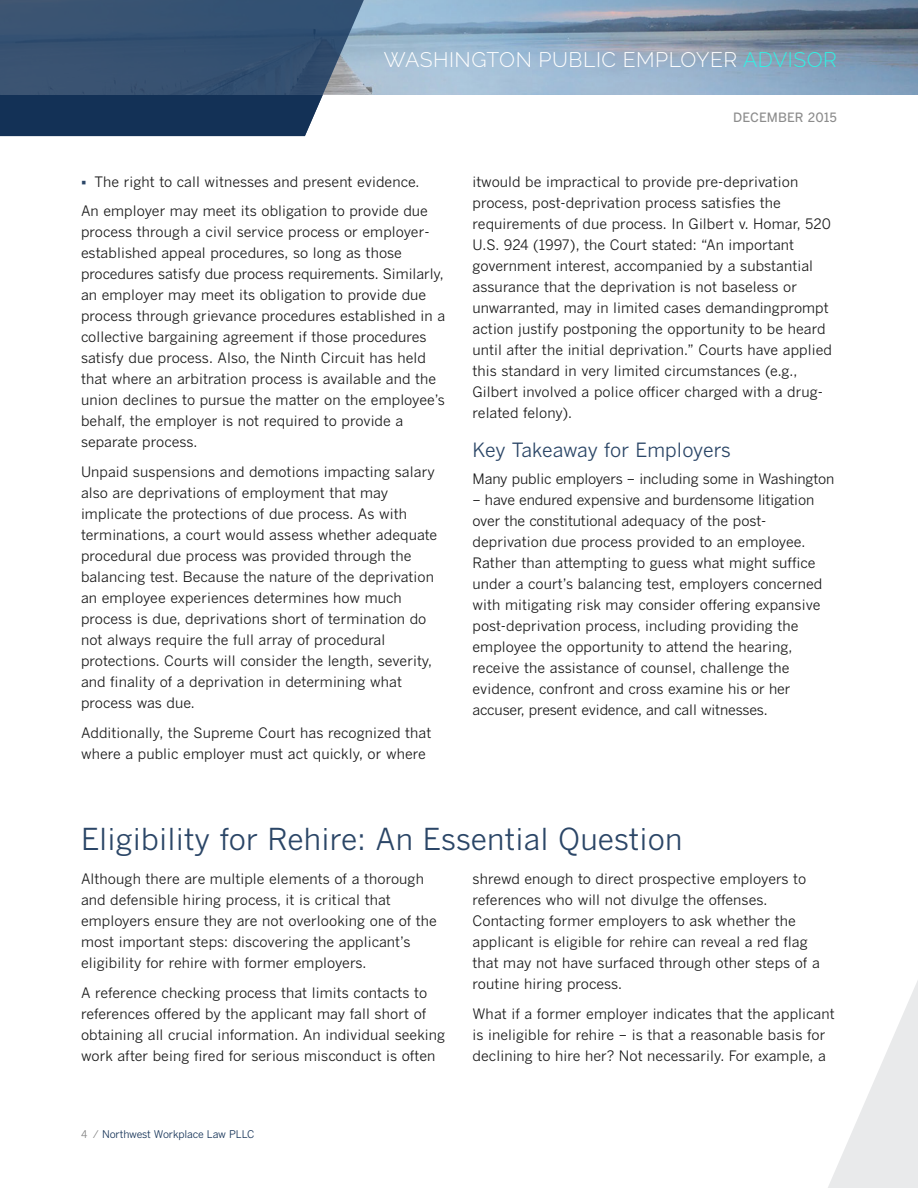
<style>
.page{position:relative;width:918px;height:1188px;background:#fff}
.page>*{position:absolute;margin:0;border:0;box-sizing:border-box;transform-origin:0 0}
.Article_Headline{font:30px "Benton Gothic";letter-spacing:.005em;color:#2b4667}
.t1{font:300 21px "Raleway";letter-spacing:.025em;color:#fff}
.Article_Subheads{font:19.5px "Benton Gothic";letter-spacing:-.01em;color:#2b4667}
.Body_Copy{font:14.25px/21px "Benton Gothic";letter-spacing:.005em;color:#1a1a1a}
.t2{font:500 12.75px "Benton Gothic";letter-spacing:.005em;color:#8c8c8c}
.t3{font:10.5px "Benton Gothic";letter-spacing:-.01em;color:#133156}
.s1{color:#30f2e4}
.s2{color:#808080}
</style>
<div class="page">
<img style="left:370px;top:0;width:548px;height:94px">
<svg style="left:0;top:0;width:370px;height:136px;background:#3a5574"></svg>
<svg style="left:828px;top:980px;width:90px;height:208px"></svg>
<h2 class="t1" style="left:384px;top:48px;width:455px">WASHINGTON PUBLIC EMPLOYER <span class="s1">ADVISOR</span></h2>
<p class="Body_Copy" style="left:94px;top:171px;width:326px">The right to call witnesses and present evidence.</p>
<p class="Body_Copy" style="left:81px;top:201px;width:366px">An employer may meet its obligation to provide due process through a civil service process or employer&shy;established appeal procedures, so long as those procedures satisfy due process requirements. Similarly, an employer may meet its obligation to provide due process through grievance procedures established in a collective bargaining agreement if those procedures satisfy due process. Also, the Ninth Circuit has held that where an arbitration process is available and the union declines to pursue the matter on the employee’s behalf, the employer is not required to provide a separate process.</p>
<p class="Body_Copy" style="left:81px;top:461px;width:358px">Unpaid suspensions and demotions impacting salary also are deprivations of employment that may implicate the protections of due process. As with terminations, a court would assess whether adequate procedural due process was provided through the balancing test. Because the nature of the deprivation an employee experiences determines how much process is due, deprivations short of termination do not always require the full array of procedural protections. Courts will consider the length, severity, and finality of a deprivation in determining what process was due.</p>
<p class="Body_Copy" style="left:81px;top:722px;width:352px">Additionally, the Supreme Court has recognized that where a public employer must act quickly, or where</p>
<p class="t2" style="left:733px;top:110px;width:105px">DECEMBER 2015</p>
<p class="Body_Copy" style="left:472px;top:171px;width:361px">itwould be impractical to provide pre-deprivation process, post-deprivation process satisfies the requirements of due process. In Gilbert v. Homar, 520<br>U.S. 924 (1997), the Court stated: “An important government interest, accompanied by a substantial assurance that the deprivation is not baseless or unwarranted, may in limited cases demandingprompt action justify postponing the opportunity to be heard until after the initial deprivation.” Courts have applied this standard in very limited circumstances (e.g., Gilbert involved a police officer charged with a drug&shy;related felony).</p>
<p class="Article_Subheads" style="left:472px;top:438px;width:260px">Key Takeaway for Employers</p>
<p class="Body_Copy" style="left:472px;top:469px;width:363px">Many public employers – including some in Washington</p>
<p class="Body_Copy" style="left:472px;top:490px;width:351px">– have endured expensive and burdensome litigation over the constitutional adequacy of the post&shy;deprivation due process provided to an employee.<br>Rather than attempting to guess what might suffice under a court’s balancing test, employers concerned with mitigating risk may consider offering expansive post-deprivation process, including providing the employee the opportunity to attend the hearing, receive the assistance of counsel, challenge the evidence, confront and cross examine his or her accuser, present evidence, and call witnesses.</p>
<p class="Article_Headline" style="left:81px;top:821px;width:603px">Eligibility for Rehire: An Essential Question</p>
<p class="Body_Copy" style="left:81px;top:869px;width:357px">Although there are multiple elements of a thorough and defensible hiring process, it is critical that employers ensure they are not overlooking one of the most important steps: discovering the applicant’s eligibility for rehire with former employers.</p>
<p class="Body_Copy" style="left:81px;top:982px;width:366px">A reference checking process that limits contacts to references offered by the applicant may fall short of obtaining all crucial information. An individual seeking work after being fired for serious misconduct is often</p>
<p class="Body_Copy" style="left:472px;top:869px;width:349px">shrewd enough to direct prospective employers to references who will not divulge the offenses.<br>Contacting former employers to ask whether the applicant is eligible for rehire can reveal a red flag that may not have surfaced through other steps of a routine hiring process.</p>
<p class="Body_Copy" style="left:472px;top:1003px;width:364px">What if a former employer indicates that the applicant is ineligible for rehire – is that a reasonable basis for declining to hire her? Not necessarily. For example, a</p>
<p class="t3" style="left:81px;top:1128px;width:175px"><span class="s2">4 ⁄</span> Northwest Workplace Law PLLC</p>
</div>
